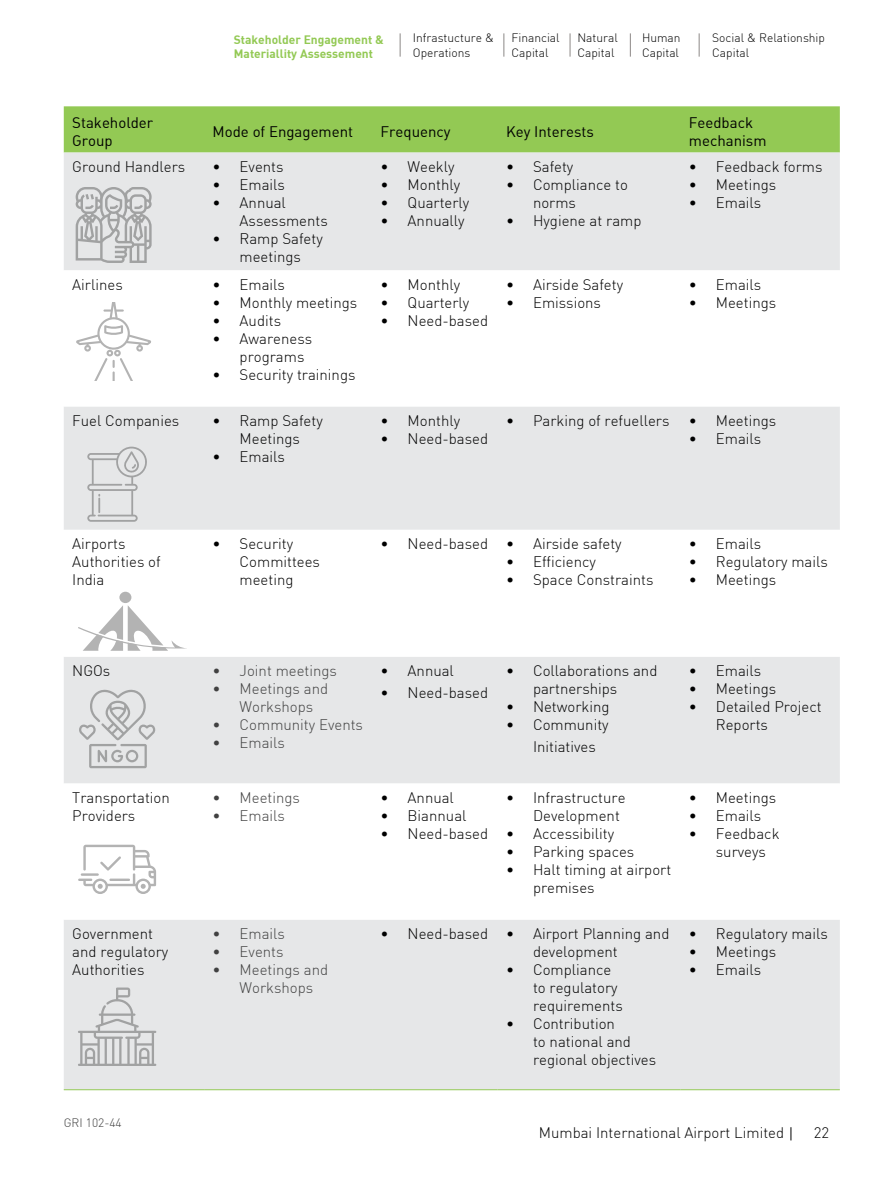
<style>
.page{position:relative;width:893px;height:1191px;background:#fff}
.page>*{position:absolute;margin:0;border:0;box-sizing:border-box;transform-origin:0 0}
.t1{font:300 15px/18px "DIN";color:#000}
.t2{font:300 15px/18px "DIN";color:#414141}
.t3{font:15px/18px "DIN Alternate";color:#000}
.t4{font:300 12px/14.4px "DIN";color:#000}
.t5{font:12px/14.4px "DIN Bold";color:#93c954}
.t6{font:300 12px "DIN";color:#404040}
</style>
<div class="page">
<svg style="left:400px;top:33px;width:1px;height:24px"></svg>
<svg style="left:503px;top:33px;width:1px;height:24px"></svg>
<svg style="left:570px;top:33px;width:1px;height:24px"></svg>
<svg style="left:630px;top:33px;width:1px;height:24px"></svg>
<svg style="left:699px;top:33px;width:1px;height:24px"></svg>
<svg style="left:791px;top:1127px;width:1px;height:13px"></svg>
<div style="left:64px;top:106px;width:776px;height:47px;background:#93c954"></div>
<div style="left:64px;top:153px;width:776px;height:936px;background:#e6e7e8"></div>
<svg style="left:64px;top:270px;width:776px;height:649px"></svg>
<hr style="left:64px;top:1089px;width:140px;height:1px;background:#93c954">
<hr style="left:204px;top:1089px;width:168px;height:1px;background:#93c954">
<hr style="left:372px;top:1089px;width:125px;height:1px;background:#93c954">
<hr style="left:497px;top:1089px;width:183px;height:1px;background:#93c954">
<hr style="left:680px;top:1089px;width:160px;height:1px;background:#93c954">
<svg style="left:76px;top:187px;width:76px;height:76px;background:#c8c9c9"></svg>
<svg style="left:76px;top:302px;width:75px;height:79px"></svg>
<svg style="left:87px;top:446px;width:61px;height:76px;background:#d8d9da"></svg>
<svg style="left:78px;top:690px;width:78px;height:78px;background:#d5d6d7"></svg>
<svg style="left:78px;top:844px;width:78px;height:50px"></svg>
<svg style="left:78px;top:987px;width:78px;height:79px;background:#d3d4d5"></svg>
<svg style="left:78px;top:605px;width:109px;height:46px"></svg>
<svg style="left:119px;top:591px;width:12px;height:12px"></svg>
<p class="t5" style="left:234px;top:32px;width:151px">Stakeholder Engagement &amp;<br>Materiallity Assessement</p>
<p class="t4" style="left:413px;top:31px;width:83px">Infrastucture &amp;<br>Operations</p>
<p class="t4" style="left:511px;top:31px;width:50px">Financial<br>Capital</p>
<p class="t4" style="left:577px;top:31px;width:42px">Natural<br>Capital</p>
<p class="t4" style="left:642px;top:31px;width:40px">Human<br>Capital</p>
<p class="t4" style="left:712px;top:31px;width:114px">Social &amp; Relationship<br>Capital</p>
<p class="t3" style="left:72px;top:113px;width:82px">Stakeholder<br>Group</p>
<p class="t3" style="left:213px;top:122px;width:142px">Mode of Engagement</p>
<p class="t3" style="left:381px;top:122px;width:72px">Frequency</p>
<p class="t3" style="left:506px;top:122px;width:89px">Key Interests</p>
<p class="t3" style="left:689px;top:113px;width:79px">Feedback mechanism</p>
<p class="t1" style="left:72px;top:157px;width:115px">Ground Handlers</p>
<p class="t1" style="left:213px;top:157px;width:72px">• Events</p>
<p class="t1" style="left:213px;top:175px;width:74px">• Emails</p>
<p class="t1" style="left:240px;top:193px;width:90px;text-indent:-27px">• Annual<br>Assessments</p>
<p class="t1" style="left:213px;top:229px;width:112px;text-align:center">• Ramp Safety meetings</p>
<p class="t1" style="left:506px;top:157px;width:69px">• Safety</p>
<p class="t1" style="left:533px;top:175px;width:96px;text-indent:-27px">• Compliance to norms</p>
<p class="t1" style="left:506px;top:211px;width:137px">• Hygiene at ramp</p>
<p class="t1" style="left:381px;top:157px;width:75px">• Weekly</p>
<p class="t1" style="left:381px;top:175px;width:81px">• Monthly</p>
<p class="t1" style="left:381px;top:193px;width:90px">• Quarterly</p>
<p class="t1" style="left:381px;top:211px;width:86px">• Annually</p>
<p class="t1" style="left:689px;top:157px;width:135px">• Feedback forms</p>
<p class="t1" style="left:689px;top:175px;width:89px">• Meetings</p>
<p class="t1" style="left:689px;top:193px;width:74px">• Emails</p>
<p class="t1" style="left:72px;top:275px;width:52px">Airlines</p>
<p class="t1" style="left:213px;top:275px;width:74px">• Emails</p>
<p class="t1" style="left:213px;top:293px;width:146px">• Monthly meetings</p>
<p class="t1" style="left:213px;top:311px;width:70px">• Audits</p>
<p class="t1" style="left:240px;top:329px;width:74px;text-indent:-27px">• Awareness programs</p>
<p class="t1" style="left:213px;top:365px;width:144px">• Security trainings</p>
<p class="t1" style="left:72px;top:411px;width:108px">Fuel Companies</p>
<p class="t1" style="left:213px;top:411px;width:112px;text-align:center">• Ramp Safety<br>Meetings</p>
<p class="t1" style="left:213px;top:447px;width:74px">• Emails</p>
<p class="t1" style="left:381px;top:275px;width:81px">• Monthly</p>
<p class="t1" style="left:381px;top:293px;width:90px">• Quarterly</p>
<p class="t1" style="left:381px;top:311px;width:109px">• Need-based</p>
<p class="t1" style="left:506px;top:275px;width:119px">• Airside Safety</p>
<p class="t1" style="left:506px;top:293px;width:96px">• Emissions</p>
<p class="t1" style="left:689px;top:275px;width:74px">• Emails</p>
<p class="t1" style="left:689px;top:293px;width:89px">• Meetings</p>
<p class="t1" style="left:381px;top:411px;width:81px">• Monthly</p>
<p class="t1" style="left:381px;top:429px;width:109px">• Need-based</p>
<p class="t1" style="left:506px;top:411px;width:165px">• Parking of refuellers</p>
<p class="t1" style="left:689px;top:411px;width:89px">• Meetings</p>
<p class="t1" style="left:689px;top:429px;width:74px">• Emails</p>
<p class="t1" style="left:72px;top:535px;width:90px">Airports<br>Authorities of<br>India</p>
<p class="t1" style="left:240px;top:535px;width:82px;text-indent:-27px">• Security<br>Committees meeting</p>
<p class="t1" style="left:381px;top:535px;width:135px">• Need-based •</p>
<p class="t1" style="left:533px;top:535px;width:90px">Airside safety</p>
<p class="t1" style="left:506px;top:553px;width:91px">• Efficiency</p>
<p class="t1" style="left:506px;top:571px;width:149px">• Space Constraints</p>
<p class="t1" style="left:689px;top:535px;width:74px">• Emails</p>
<p class="t1" style="left:689px;top:553px;width:140px">• Regulatory mails</p>
<p class="t1" style="left:689px;top:571px;width:89px">• Meetings</p>
<p class="t1" style="left:72px;top:661px;width:40px">NGOs</p>
<p class="t2" style="left:213px;top:661px;width:126px">• Joint meetings</p>
<p class="t2" style="left:240px;top:679px;width:90px;text-indent:-27px">• Meetings and<br>Workshops</p>
<p class="t2" style="left:213px;top:715px;width:152px">• Community Events</p>
<p class="t2" style="left:213px;top:733px;width:74px">• Emails</p>
<p class="t1" style="left:72px;top:788px;width:99px">Transportation<br>Providers</p>
<p class="t2" style="left:213px;top:788px;width:89px">• Meetings</p>
<p class="t2" style="left:213px;top:806px;width:74px">• Emails</p>
<p class="t1" style="left:72px;top:924px;width:98px">Government and regulatory<br>Authorities</p>
<p class="t2" style="left:213px;top:924px;width:74px">• Emails</p>
<p class="t2" style="left:213px;top:942px;width:72px">• Events</p>
<p class="t2" style="left:240px;top:960px;width:90px;text-indent:-27px">• Meetings and<br>Workshops</p>
<p class="t1" style="left:381px;top:661px;width:75px">• Annual</p>
<p class="t1" style="left:381px;top:683px;width:109px">• Need-based</p>
<p class="t1" style="left:381px;top:788px;width:75px">• Annual</p>
<p class="t1" style="left:381px;top:806px;width:87px">• Biannual</p>
<p class="t1" style="left:381px;top:824px;width:109px">• Need-based</p>
<p class="t1" style="left:533px;top:661px;width:126px;text-indent:-27px">• Collaborations and partnerships</p>
<p class="t1" style="left:506px;top:697px;width:105px">• Networking</p>
<p class="t1" style="left:533px;top:714px;width:77px;line-height:21.6px;text-indent:-27px">• Community<br>Initiatives</p>
<p class="t1" style="left:533px;top:788px;width:94px;text-indent:-27px">• Infrastructure<br>Development</p>
<p class="t1" style="left:506px;top:824px;width:110px">• Accessibility</p>
<p class="t1" style="left:506px;top:842px;width:130px">• Parking spaces</p>
<p class="t1" style="left:533px;top:860px;width:140px;text-indent:-27px">• Halt timing at airport premises</p>
<p class="t1" style="left:381px;top:924px;width:135px">• Need-based •</p>
<p class="t1" style="left:533px;top:924px;width:138px">Airport Planning and development</p>
<p class="t1" style="left:533px;top:960px;width:91px;text-indent:-27px">• Compliance to regulatory requirements</p>
<p class="t1" style="left:533px;top:1014px;width:125px;text-indent:-27px">• Contribution<br>to national and regional objectives</p>
<p class="t1" style="left:689px;top:661px;width:74px">• Emails</p>
<p class="t1" style="left:689px;top:679px;width:89px">• Meetings</p>
<p class="t1" style="left:716px;top:697px;width:107px;text-indent:-27px">• Detailed Project<br>Reports</p>
<p class="t1" style="left:689px;top:788px;width:89px">• Meetings</p>
<p class="t1" style="left:689px;top:806px;width:74px">• Emails</p>
<p class="t1" style="left:716px;top:824px;width:65px;text-indent:-27px">• Feedback surveys</p>
<p class="t1" style="left:689px;top:924px;width:140px">• Regulatory mails</p>
<p class="t1" style="left:689px;top:942px;width:89px">• Meetings</p>
<p class="t1" style="left:689px;top:960px;width:74px">• Emails</p>
<p class="t6" style="left:64px;top:1115px;width:59px">GRI 102-44</p>
<p class="t1" style="left:539px;top:1123px;width:247px">Mumbai International Airport Limited</p>
<p class="t1" style="left:814px;top:1123px;width:17px">22</p>
</div>
